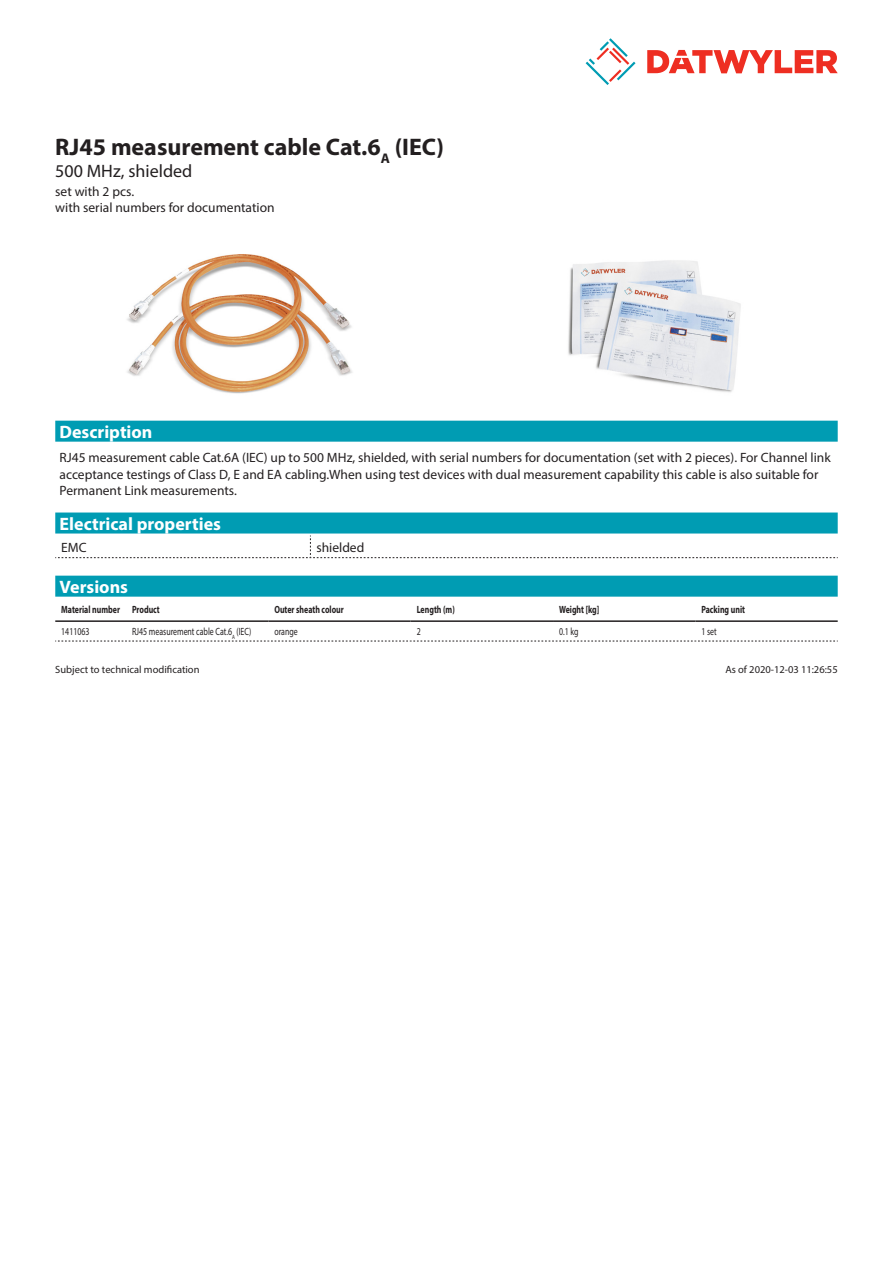
<style>
.page{position:relative;width:893px;height:1263px;background:#fff}
.page>*{position:absolute;margin:0;border:0;box-sizing:border-box;transform-origin:0 0}
.Product_Head{font:700 24px "Myriad Pro";color:#231f20}
.Standard_Head_Proper{font:700 18px "Myriad Pro";color:#fff}
.SubHead{font:18px "Myriad Pro";color:#231f20}
.Standard_text{font:13.5px/16.2px "Myriad Pro";color:#231f20}
.myriad_light_propert{font:13.5px "Myriad Pro";color:#231f20}
.myriadbold{font:700 10.5px "Myriad Pro";color:#231f20;scale:.75 1}
.myriadlight{font:10.5px "Myriad Pro";color:#231f20;scale:.75 1}
.Footnote{font:10.5px "Myriad Pro";color:#231f20}
</style>
<div class="page">
<svg style="left:586px;top:38px;width:49px;height:47px"></svg>
<svg style="left:647px;top:50px;width:191px;height:23px"></svg>
<img style="left:127px;top:254px;width:225px;height:140px">
<img style="left:568px;top:260px;width:173px;height:132px">
<div style="left:55px;top:576px;width:783px;height:21px;background:#009cb3"></div>
<hr style="left:55px;top:620px;width:71px;height:2px;background:#231f20">
<hr style="left:126px;top:620px;width:142px;height:2px;background:#231f20">
<hr style="left:268px;top:620px;width:143px;height:2px;background:#231f20">
<hr style="left:411px;top:620px;width:142px;height:2px;background:#231f20">
<hr style="left:553px;top:620px;width:142px;height:2px;background:#231f20">
<hr style="left:695px;top:620px;width:143px;height:2px;background:#231f20">
<svg style="left:55px;top:641px;width:783px;height:1px"></svg>
<div style="left:55px;top:421px;width:783px;height:21px;background:#009cb3"></div>
<div style="left:55px;top:512px;width:783px;height:21px;background:#009cb3"></div>
<svg style="left:55px;top:535px;width:783px;height:23px"></svg>
<p class="Product_Head" style="left:55px;top:131px;width:390px">RJ45 measurement cable Cat.6<sub>A</sub> (IEC)</p>
<p class="SubHead" style="left:55px;top:160px;width:139px">500 MHz, shielded</p>
<p class="Standard_text" style="left:55px;top:183px;width:221px">set with 2 pcs.<br>with serial numbers for documentation</p>
<p class="Standard_Head_Proper" style="left:60px;top:420px;width:94px">Description</p>
<p class="Standard_text" style="left:60px;top:449px;width:773px">RJ45 measurement cable Cat.6A (IEC) up to 500 MHz, shielded, with serial numbers for documentation (set with 2 pieces). For Channel link acceptance testings of Class D, E and EA cabling.When using test devices with dual measurement capability this cable is also suitable for<br>Permanent Link measurements.</p>
<p class="Standard_Head_Proper" style="left:60px;top:512px;width:163px">Electrical properties</p>
<p class="myriad_light_propert" style="left:61px;top:539px;width:27px">EMC</p>
<p class="myriad_light_propert" style="left:316px;top:539px;width:49px">shielded</p>
<p class="Standard_Head_Proper" style="left:60px;top:575px;width:70px">Versions</p>
<p class="myriadbold" style="left:61px;top:602px;width:80px">Material number</p>
<p class="myriadbold" style="left:132px;top:602px;width:39px">Product</p>
<p class="myriadbold" style="left:274px;top:602px;width:94px">Outer sheath colour</p>
<p class="myriadbold" style="left:417px;top:602px;width:52px">Length (m)</p>
<p class="myriadbold" style="left:559px;top:602px;width:55px">Weight [kg]</p>
<p class="myriadbold" style="left:701px;top:602px;width:60px">Packing unit</p>
<p class="myriadlight" style="left:61px;top:625px;width:39px">1411063</p>
<p class="myriadlight" style="left:132px;top:625px;width:161px">RJ45 measurement cable Cat.6<sub>A</sub> (IEC)</p>
<p class="myriadlight" style="left:274px;top:625px;width:33px">orange</p>
<p class="myriadlight" style="left:417px;top:625px;width:7px">2</p>
<p class="myriadlight" style="left:559px;top:625px;width:27px">0.1 kg</p>
<p class="myriadlight" style="left:701px;top:625px;width:22px">1 set</p>
<p class="Footnote" style="left:55px;top:663px;width:146px">Subject to technical modification</p>
<p class="Footnote" style="left:725px;top:663px;width:114px">As of 2020-12-03 11:26:55</p>
</div>
